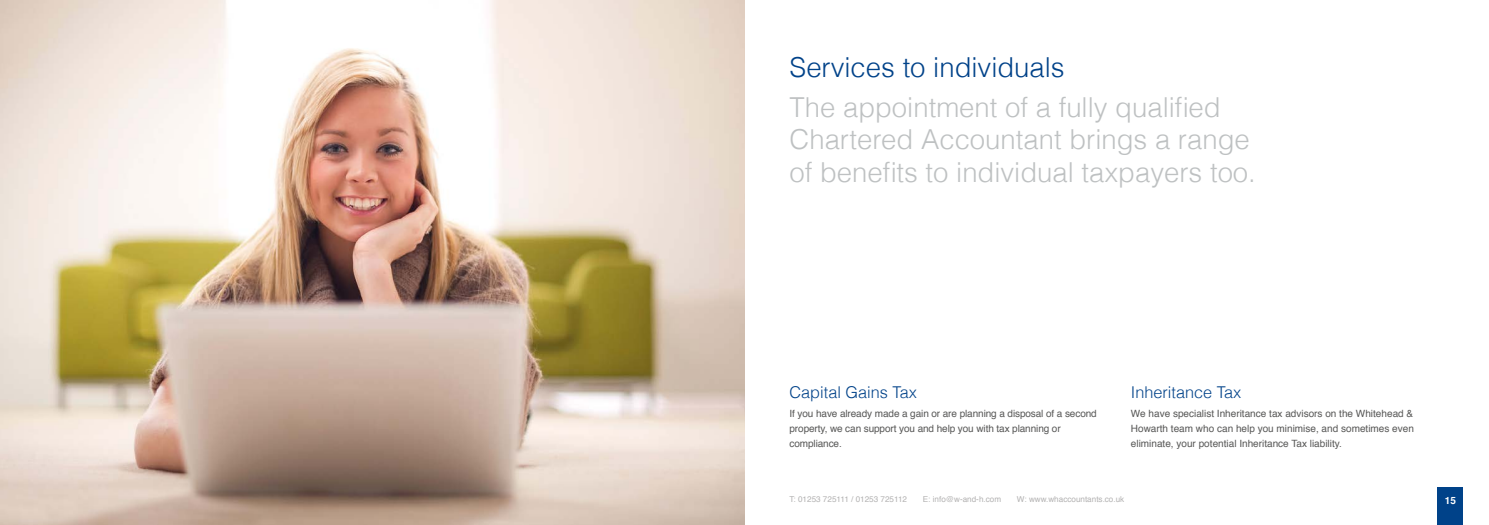
<style>
.page{position:relative;width:1489px;height:525px;background:#fff}
.page>*{position:absolute;margin:0;border:0;box-sizing:border-box;transform-origin:0 0}
.t1{font:300 27.5px/32.5px "Helvetica";color:#bec1c2}
.t2{font:300 27.5px "Helvetica";color:#004289}
.t3{font:300 16.25px "Helvetica";color:#004289}
.t4{font:10px/15px "Helvetica";letter-spacing:-.01em;color:#575756}
.t5{font:700 10px "Helvetica";color:#fff}
.t6{font:8.12px "Helvetica";color:#b3b2b2}
</style>
<div class="page">
<div style="left:1436px;top:487px;width:26px;height:37px;background:#004289"></div>
<img style="left:0;top:0;width:744px;height:524px">
<h1 class="t2" style="left:789px;top:50px;width:277px">Services to individuals</h1>
<h1 class="t1" style="left:789px;top:90px;width:468px">The appointment of a fully qualified<br>Chartered Accountant brings a range of benefits to individual taxpayers too.</h1>
<h2 class="t3" style="left:789px;top:382px;width:129px">Capital Gains Tax</h2>
<p class="t4" style="left:789px;top:406px;width:309px">If you have already made a gain or are planning a disposal of a second property, we can support you and help you with tax planning or compliance.</p>
<h2 class="t3" style="left:1130px;top:382px;width:112px">Inheritance Tax</h2>
<p class="t4" style="left:1130px;top:406px;width:284px;text-align:justify">We have specialist Inheritance tax advisors on the Whitehead &amp; Howarth team who can help you minimise, and sometimes even eliminate, your potential Inheritance Tax liability.</p>
<p class="t6" style="left:789px;top:492px;width:119px">T: 01253 725111 / 01253 725112</p>
<p class="t6" style="left:922px;top:492px;width:80px">E: info@w-and-h.com</p>
<p class="t6" style="left:1016px;top:492px;width:109px">W: www.whaccountants.co.uk</p>
<p class="t5" style="left:1444px;top:492px;width:13px">15</p>
</div>
